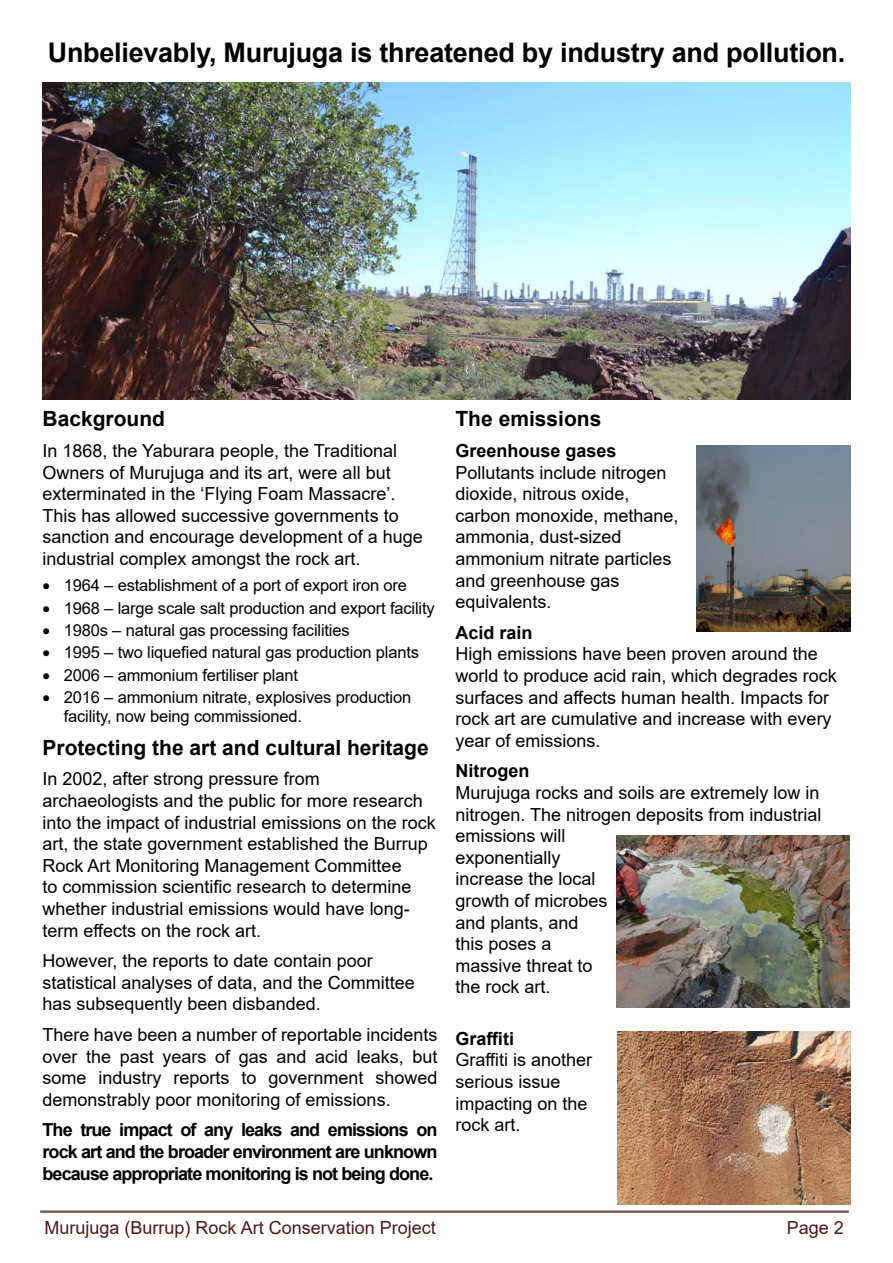
<style>
.page{position:relative;width:893px;height:1263px;background:#fff}
.page>*{position:absolute;margin:0;border:0;box-sizing:border-box;transform-origin:0 0}
.t1{font:700 27px "Arial";letter-spacing:-.01em;color:#000}
.t2{font:700 21px "Arial";color:#000}
.t3{font:18px/21.6px "Arial";color:#000}
.t4{font:700 18px/21.6px "Arial";letter-spacing:-.05em;color:#000;text-align:justify}
.t5{font:18px "Arial";color:#511716}
.t6{font:700 18px "Arial";color:#000}
.t7{font:16.5px/19.5px "Arial";letter-spacing:-.01em;color:#000}
</style>
<div class="page">
<hr style="left:40px;top:1211px;width:809px;height:1px;background:#511716">
<hr style="left:40px;top:1212px;width:809px;height:1px;background:#511716">
<img style="left:43px;top:83px;width:807px;height:317px">
<img style="left:617px;top:1032px;width:233px;height:172px">
<img style="left:616px;top:835px;width:234px;height:172px">
<img style="left:696px;top:445px;width:154px;height:186px">
<h1 class="t1" style="left:48px;top:34px;width:799px">Unbelievably, Murujuga is threatened by industry and pollution.</h1>
<p class="t2" style="left:43px;top:404px;width:124px">Background</p>
<p class="t3" style="left:43px;top:440px;width:382px">In 1868, the Yaburara people, the Traditional Owners of Murujuga and its art, were all but exterminated in the ‘Flying Foam Massacre’.<br>This has allowed successive governments to sanction and encourage development of a huge industrial complex amongst the rock art.</p>
<p class="t7" style="left:43px;top:576px;width:366px">• 1964 – establishment of a port of export iron ore</p>
<p class="t7" style="left:43px;top:598px;width:394px">• 1968 – large scale salt production and export facility</p>
<p class="t7" style="left:43px;top:620px;width:309px">• 1980s – natural gas processing facilities</p>
<p class="t7" style="left:43px;top:643px;width:378px">• 1995 – two liquefied natural gas production plants</p>
<p class="t7" style="left:43px;top:665px;width:257px">• 2006 – ammonium fertiliser plant</p>
<p class="t7" style="left:64px;top:687px;width:349px;text-indent:-21px">• 2016 – ammonium nitrate, explosives production facility, now being commissioned.</p>
<p class="t2" style="left:43px;top:732px;width:388px">Protecting the art and cultural heritage</p>
<p class="t3" style="left:43px;top:768px;width:395px">In 2002, after strong pressure from archaeologists and the public for more research into the impact of industrial emissions on the rock art, the state government established the Burrup Rock Art Monitoring Management Committee<br>to commission scientific research to determine whether industrial emissions would have long&shy;term effects on the rock art.</p>
<p class="t3" style="left:43px;top:950px;width:374px">However, the reports to date contain poor statistical analyses of data, and the Committee has subsequently been disbanded.</p>
<p class="t3" style="left:43px;top:1024px;width:396px;text-align:justify">There have been a number of reportable incidents over the past years of gas and acid leaks, but some industry reports to government showed demonstrably poor monitoring of emissions.</p>
<p class="t4" style="left:43px;top:1119px;width:396px">The true impact of any leaks and emissions on rock art and the broader environment are unknown because appropriate monitoring is not being done.</p>
<p class="t2" style="left:455px;top:404px;width:147px">The emissions</p>
<p class="t6" style="left:455px;top:438px;width:163px">Greenhouse gases</p>
<p class="t3" style="left:455px;top:461px;width:225px">Pollutants include nitrogen dioxide, nitrous oxide, carbon monoxide, methane, ammonia, dust-sized ammonium nitrate particles and greenhouse gas equivalents.</p>
<p class="t6" style="left:455px;top:620px;width:79px">Acid rain</p>
<p class="t3" style="left:455px;top:643px;width:383px">High emissions have been proven around the world to produce acid rain, which degrades rock surfaces and affects human health. Impacts for rock art are cumulative and increase with every year of emissions.</p>
<p class="t6" style="left:455px;top:758px;width:75px">Nitrogen</p>
<p class="t3" style="left:455px;top:782px;width:367px">Murujuga rocks and soils are extremely low in nitrogen. The nitrogen deposits from industrial emissions will<br>exponentially<br>increase the local<br>growth of microbes<br>and plants, and<br>this poses a<br>massive threat to<br>the rock art.</p>
<p class="t4" style="left:455px;top:1028px;width:60px">Graffiti</p>
<p class="t3" style="left:455px;top:1049px;width:138px">Graffiti is another serious issue impacting on the rock art.</p>
<p class="t5" style="left:45px;top:1215px;width:393px">Murujuga (Burrup) Rock Art Conservation Project</p>
<p class="t5" style="left:787px;top:1215px;width:59px">Page 2</p>
</div>
